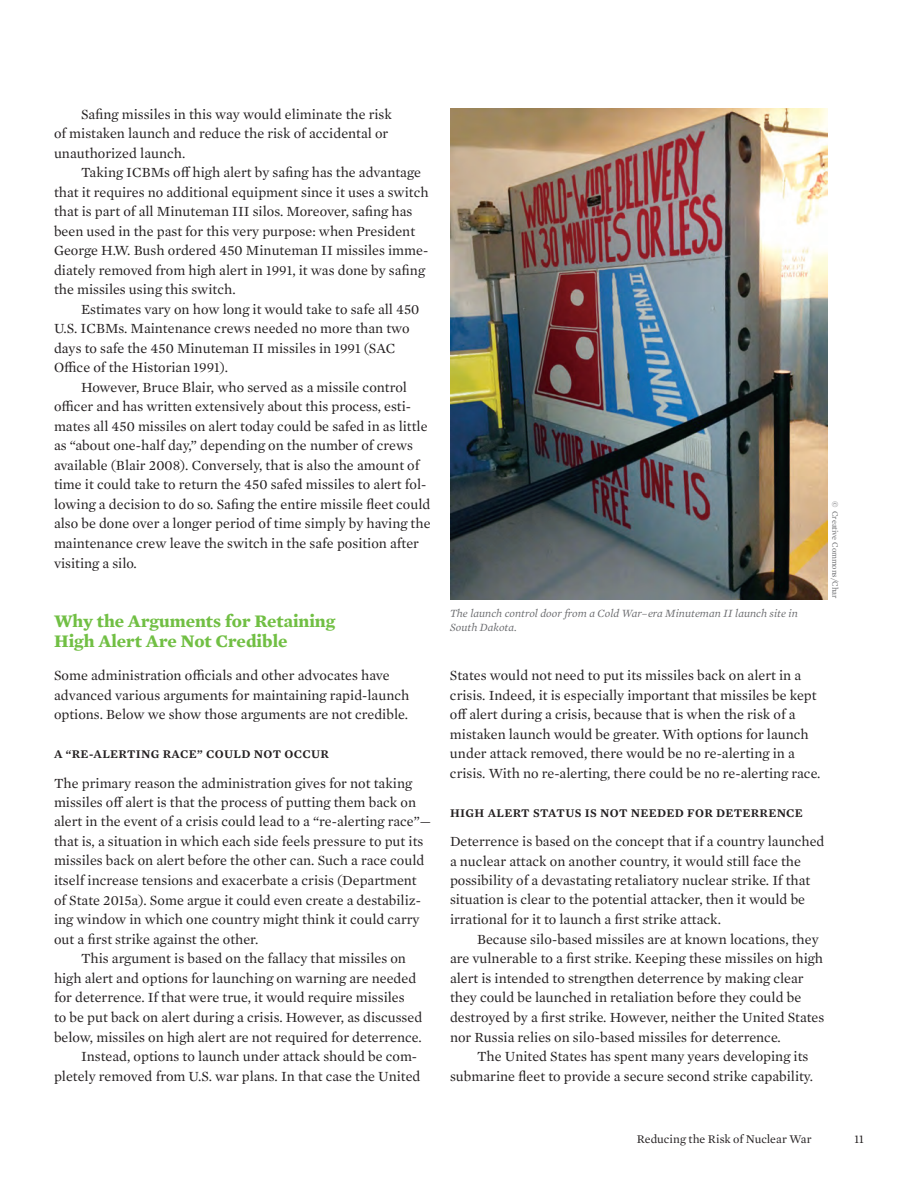
<style>
.page{position:relative;width:918px;height:1188px;background:#fff}
.page>*{position:absolute;margin:0;border:0;box-sizing:border-box;transform-origin:0 0}
.First-level_subhead{font:700 18px/20.2px "Mercury Text G1";color:#71bf44}
.Body_Text__w__indent{font:14.25px/19.5px "Mercury Text G1";color:#231f20}
.Body_text__last_sect{font:14.25px/19.5px "Mercury Text G1";color:#231f20}
.Body_Text__first_par{font:14.25px/19.5px "Mercury Text G1";color:#231f20}
.Body_text_1st___last{font:14.25px/19.5px "Mercury Text G1";color:#231f20}
.Second-level_subhead{font:600 12px "Mercury Text G1";letter-spacing:.03em;color:#231f20}
.t1{font:12px "Mercury Text G1";color:#231f20}
.Photo_caption_text{font:italic 11.25px/13.5px "Mercury Text G1";color:#6c6d70}
.Photo_credits{font:8.25px "Mercury Text G1";letter-spacing:-.01em;color:#6c6d70}
</style>
<div class="page">
<img style="left:450px;top:108px;width:378px;height:491px">
<p class="Body_Text__w__indent" style="left:54px;top:103px;width:340px;text-indent:27px">Safing missiles in this way would eliminate the risk of mistaken launch and reduce the risk of accidental or unauthorized launch.</p>
<p class="Body_Text__w__indent" style="left:54px;top:162px;width:376px;text-indent:27px">Taking ICBMs off high alert by safing has the advantage that it requires no additional equipment since it uses a switch that is part of all Minuteman III silos. Moreover, safing has been used in the past for this very purpose: when President George H.W. Bush ordered 450 Minuteman II missiles imme&shy;diately removed from high alert in 1991, it was done by safing the missiles using this switch.</p>
<p class="Body_Text__w__indent" style="left:54px;top:299px;width:367px;text-indent:27px">Estimates vary on how long it would take to safe all 450<br>U.S. ICBMs. Maintenance crews needed no more than two days to safe the 450 Minuteman II missiles in 1991 (SAC Office of the Historian 1991).</p>
<p class="Body_text__last_sect" style="left:54px;top:377px;width:378px;text-indent:27px">However, Bruce Blair, who served as a missile control officer and has written extensively about this process, esti&shy;mates all 450 missiles on alert today could be safed in as little as “about one-half day,” depending on the number of crews available (Blair 2008). Conversely, that is also the amount of time it could take to return the 450 safed missiles to alert fol&shy;lowing a decision to do so. Safing the entire missile fleet could also be done over a longer period of time simply by having the maintenance crew leave the switch in the safe position after visiting a silo.</p>
<p class="First-level_subhead" style="left:54px;top:610px;width:283px">Why the Arguments for Retaining<br>High Alert Are Not Credible</p>
<p class="Body_text_1st___last" style="left:54px;top:665px;width:357px">Some administration officials and other advocates have advanced various arguments for maintaining rapid-launch options. Below we show those arguments are not credible.</p>
<p class="Second-level_subhead" style="left:54px;top:745px;width:276px">A “RE-ALERTING RACE” COULD NOT OCCUR</p>
<p class="Body_Text__first_par" style="left:54px;top:772px;width:379px">The primary reason the administration gives for not taking missiles off alert is that the process of putting them back on alert in the event of a crisis could lead to a “re-alerting race”— that is, a situation in which each side feels pressure to put its missiles back on alert before the other can. Such a race could itself increase tensions and exacerbate a crisis (Department of State 2015a). Some argue it could even create a destabiliz&shy;ing window in which one country might think it could carry out a first strike against the other.</p>
<p class="Body_Text__w__indent" style="left:54px;top:948px;width:370px;text-indent:27px">This argument is based on the fallacy that missiles on high alert and options for launching on warning are needed for deterrence. If that were true, it would require missiles<br>to be put back on alert during a crisis. However, as discussed below, missiles on high alert are not required for deterrence.</p>
<p class="Body_text__last_sect" style="left:54px;top:1046px;width:368px;text-align:right">Instead, options to launch under attack should be com&shy;pletely removed from U.S. war plans. In that case the United</p>
<p class="Photo_caption_text" style="left:450px;top:606px;width:349px">The launch control door from a Cold War–era Minuteman II launch site in<br>South Dakota.</p>
<p class="Photo_credits" style="left:841px;top:501px;width:99px;rotate:90deg">© Creative Commons/Char</p>
<p class="Body_text__last_sect" style="left:450px;top:665px;width:372px">States would not need to put its missiles back on alert in a crisis. Indeed, it is especially important that missiles be kept off alert during a crisis, because that is when the risk of a mistaken launch would be greater. With options for launch under attack removed, there would be no re-alerting in a crisis. With no re-alerting, there could be no re-alerting race.</p>
<p class="Second-level_subhead" style="left:450px;top:804px;width:354px">HIGH ALERT STATUS IS NOT NEEDED FOR DETERRENCE</p>
<p class="Body_Text__first_par" style="left:450px;top:831px;width:376px">Deterrence is based on the concept that if a country launched a nuclear attack on another country, it would still face the possibility of a devastating retaliatory nuclear strike. If that situation is clear to the potential attacker, then it would be irrational for it to launch a first strike attack.</p>
<p class="Body_Text__w__indent" style="left:450px;top:929px;width:376px;text-indent:27px">Because silo-based missiles are at known locations, they are vulnerable to a first strike. Keeping these missiles on high alert is intended to strengthen deterrence by making clear they could be launched in retaliation before they could be destroyed by a first strike. However, neither the United States nor Russia relies on silo-based missiles for deterrence.</p>
<p class="Body_Text__w__indent" style="left:450px;top:1046px;width:365px;text-indent:27px">The United States has spent many years developing its submarine fleet to provide a secure second strike capability.</p>
<p class="t1" style="left:637px;top:1130px;width:176px">Reducing the Risk of Nuclear War</p>
<p class="t1" style="left:855px;top:1130px;width:11px">11</p>
</div>
